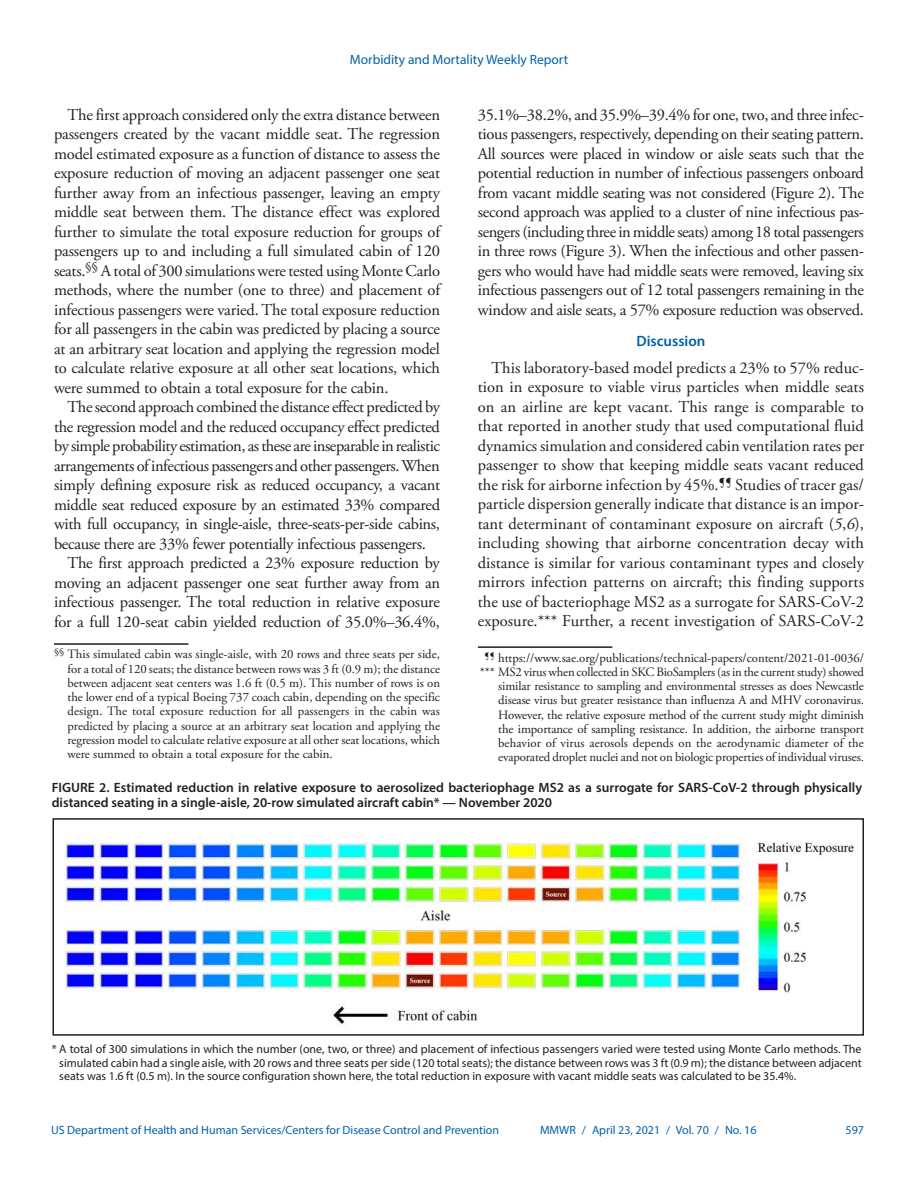
<style>
.page{position:relative;width:918px;height:1188px;background:#fff}
.page>*{position:absolute;margin:0;border:0;box-sizing:border-box;transform-origin:0 0}
.Paragraph{font:16.5px/19.5px "Adobe Garamond Pro";letter-spacing:-.02em;color:#231f20;text-align:justify}
.Discussion_Heading{font:600 15px "Myriad Pro";color:#0161ab}
.Figure_Title{font:600 13.5px/15px "Myriad Pro";color:#231f20}
.t1{font:13.5px "Myriad Pro";color:#0161ab}
.footnote_w_rule_text{font:12.75px/14.2px "Adobe Garamond Pro";color:#231f20;text-align:justify}
.footnote_no_rule_tex{font:12.75px/14.2px "Adobe Garamond Pro";letter-spacing:-.01em;color:#231f20;text-align:justify}
.Figure_Footnote{font:12px/13.5px "Myriad Pro";color:#231f20;text-align:justify}
.t2{font:12px "Myriad Pro";color:#0161ab}
.s1{font-style:italic}
</style>
<div class="page">
<hr style="left:54px;top:643px;width:134px;height:2px;background:#231f20">
<hr style="left:478px;top:646px;width:134px;height:2px;background:#231f20">
<img style="left:64px;top:841px;width:790px;height:184px">
<div style="left:52px;top:818px;width:812px;height:218px;border:2px solid #231f20"></div>
<p class="t1" style="left:350px;top:51px;width:220px">Morbidity and Mortality Weekly Report</p>
<p class="Paragraph" style="left:478px;top:106px;width:388px">35.1%–38.2%, and 35.9%–39.4% for one, two, and three infec&shy;tious passengers, respectively, depending on their seating pattern.<br>All sources were placed in window or aisle seats such that the potential reduction in number of infectious passengers onboard from vacant middle seating was not considered (Figure 2). The second approach was applied to a cluster of nine infectious pas&shy;sengers (including three in middle seats) among 18 total passengers in three rows (Figure 3). When the infectious and other passen&shy;gers who would have had middle seats were removed, leaving six infectious passengers out of 12 total passengers remaining in the window and aisle seats, a 57% exposure reduction was observed.</p>
<h1 class="Discussion_Heading" style="left:636px;top:332px;width:71px">Discussion</h1>
<p class="Paragraph" style="left:478px;top:358px;width:388px;text-indent:14px">This laboratory-based model predicts a 23% to 57% reduc&shy;tion in exposure to viable virus particles when middle seats on an airline are kept vacant. This range is comparable to that reported in another study that used computational fluid dynamics simulation and considered cabin ventilation rates per passenger to show that keeping middle seats vacant reduced the risk for airborne infection by 45%.<sup>¶¶</sup> Studies of tracer gas/ particle dispersion generally indicate that distance is an impor&shy;tant determinant of contaminant exposure on aircraft (<span class="s1">5</span>,<span class="s1">6</span>), including showing that airborne concentration decay with distance is similar for various contaminant types and closely mirrors infection patterns on aircraft; this finding supports the use of bacteriophage MS2 as a surrogate for SARS-CoV-2 exposure.*** Further, a recent investigation of SARS-CoV-2</p>
<p class="footnote_w_rule_text" style="left:485px;top:651px;width:381px"><sup>¶¶</sup> https://www.sae.org/publications/technical-papers/content/2021-01-0036/</p>
<p class="footnote_no_rule_tex" style="left:498px;top:665px;width:367px;text-indent:-19px">*** MS2 virus when collected in SKC BioSamplers (as in the current study) showed similar resistance to sampling and environmental stresses as does Newcastle disease virus but greater resistance than influenza A and MHV coronavirus.<br>However, the relative exposure method of the current study might diminish the importance of sampling resistance. In addition, the airborne transport behavior of virus aerosols depends on the aerodynamic diameter of the evaporated droplet nuclei and not on biologic properties of individual viruses.</p>
<p class="Figure_Title" style="left:52px;top:780px;width:812px">FIGURE 2. Estimated reduction in relative exposure to aerosolized bacteriophage MS2 as a surrogate for SARS-CoV-2 through physically distanced seating in a single-aisle, 20-row simulated aircraft cabin* — November 2020</p>
<p class="Paragraph" style="left:54px;top:106px;width:388px;text-indent:14px">The first approach considered only the extra distance between passengers created by the vacant middle seat. The regression model estimated exposure as a function of distance to assess the exposure reduction of moving an adjacent passenger one seat further away from an infectious passenger, leaving an empty middle seat between them. The distance effect was explored further to simulate the total exposure reduction for groups of passengers up to and including a full simulated cabin of 120 seats.<sup>§§</sup> A total of 300 simulations were tested using Monte Carlo methods, where the number (one to three) and placement of infectious passengers were varied. The total exposure reduction for all passengers in the cabin was predicted by placing a source at an arbitrary seat location and applying the regression model to calculate relative exposure at all other seat locations, which were summed to obtain a total exposure for the cabin.</p>
<p class="Paragraph" style="left:54px;top:398px;width:388px;text-indent:14px">The second approach combined the distance effect predicted by the regression model and the reduced occupancy effect predicted by simple probability estimation, as these are inseparable in realistic arrangements of infectious passengers and other passengers. When simply defining exposure risk as reduced occupancy, a vacant middle seat reduced exposure by an estimated 33% compared with full occupancy, in single-aisle, three-seats-per-side cabins, because there are 33% fewer potentially infectious passengers.</p>
<p class="Paragraph" style="left:54px;top:554px;width:388px;text-indent:14px">The first approach predicted a 23% exposure reduction by moving an adjacent passenger one seat further away from an infectious passenger. The total reduction in relative exposure for a full 120-seat cabin yielded reduction of 35.0%–36.4%,</p>
<p class="footnote_w_rule_text" style="left:68px;top:648px;width:374px;text-indent:-14px"><sup>§§</sup> This simulated cabin was single-aisle, with 20 rows and three seats per side, for a total of 120 seats; the distance between rows was 3 ft (0.9 m); the distance between adjacent seat centers was 1.6 ft (0.5 m). This number of rows is on the lower end of a typical Boeing 737 coach cabin, depending on the specific design. The total exposure reduction for all passengers in the cabin was predicted by placing a source at an arbitrary seat location and applying the regression model to calculate relative exposure at all other seat locations, which were summed to obtain a total exposure for the cabin.</p>
<p class="Figure_Footnote" style="left:59px;top:1042px;width:804px;text-indent:-8px">* A total of 300 simulations in which the number (one, two, or three) and placement of infectious passengers varied were tested using Monte Carlo methods. The simulated cabin had a single aisle, with 20 rows and three seats per side (120 total seats); the distance between rows was 3 ft (0.9 m); the distance between adjacent seats was 1.6 ft (0.5 m). In the source configuration shown here, the total reduction in exposure with vacant middle seats was calculated to be 35.4%.</p>
<p class="t2" style="left:51px;top:1123px;width:450px">US Department of Health and Human Services/Centers for Disease Control and Prevention</p>
<p class="t2" style="left:540px;top:1123px;width:218px">MMWR / April 23, 2021 / Vol. 70 / No. 16</p>
<p class="t2" style="left:846px;top:1123px;width:20px">597</p>
</div>
